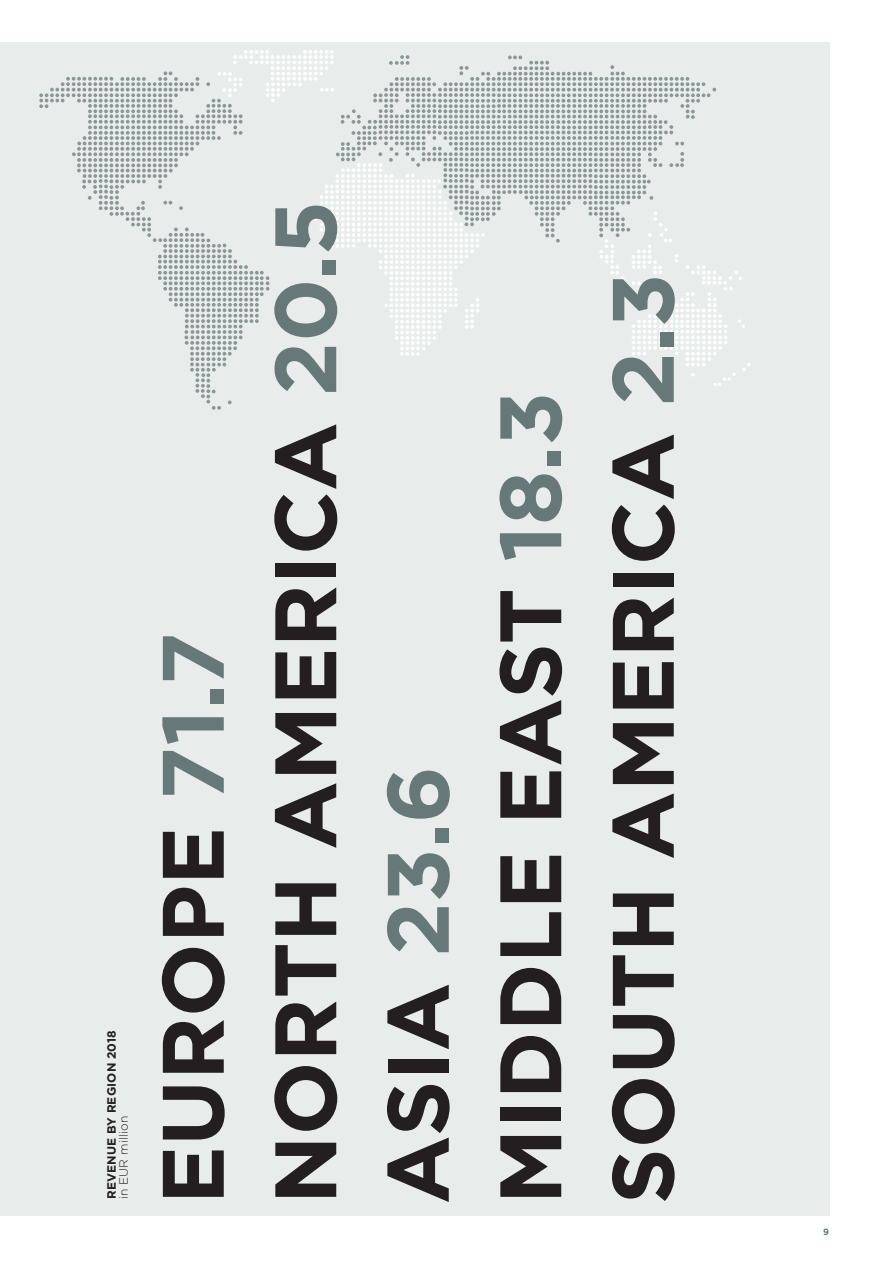
<style>
.page{position:relative;width:893px;height:1263px;background:#fff}
.page>*{position:absolute;margin:0;border:0;box-sizing:border-box;transform-origin:0 0}
.t1{font:700 87px/112.5px "Gotham";color:#231f20}
.t2{font:700 12px "Gotham";letter-spacing:.01em;color:#231f20}
.t3{font:300 12px "Gotham";letter-spacing:.01em;color:#231f20}
.t4{font:700 9px "Gotham";color:#667978}
.s1{color:#667978}
</style>
<div class="page">
<div style="left:0;top:43px;width:829px;height:1173px;background:#e8eceb"></div>
<svg style="left:39px;top:55px;width:677px;height:355px"></svg>
<p class="t2" style="left:104px;top:1199px;width:171px;rotate:-90deg">REVENUE BY REGION 2018</p>
<p class="t3" style="left:116px;top:1199px;width:85px;rotate:-90deg">in EUR million</p>
<p class="t1" style="left:136px;top:1204px;width:1005px;rotate:-90deg">EUROPE <span class="s1">71.7<br></span>NORTH AMERICA <span class="s1">20.5<br></span>ASIA <span class="s1">23.6<br></span>MIDDLE EAST <span class="s1">18.3<br></span>SOUTH AMERICA <span class="s1">2.3</span></p>
<p class="t4" style="left:823px;top:1225px;width:7px">9</p>
</div>
